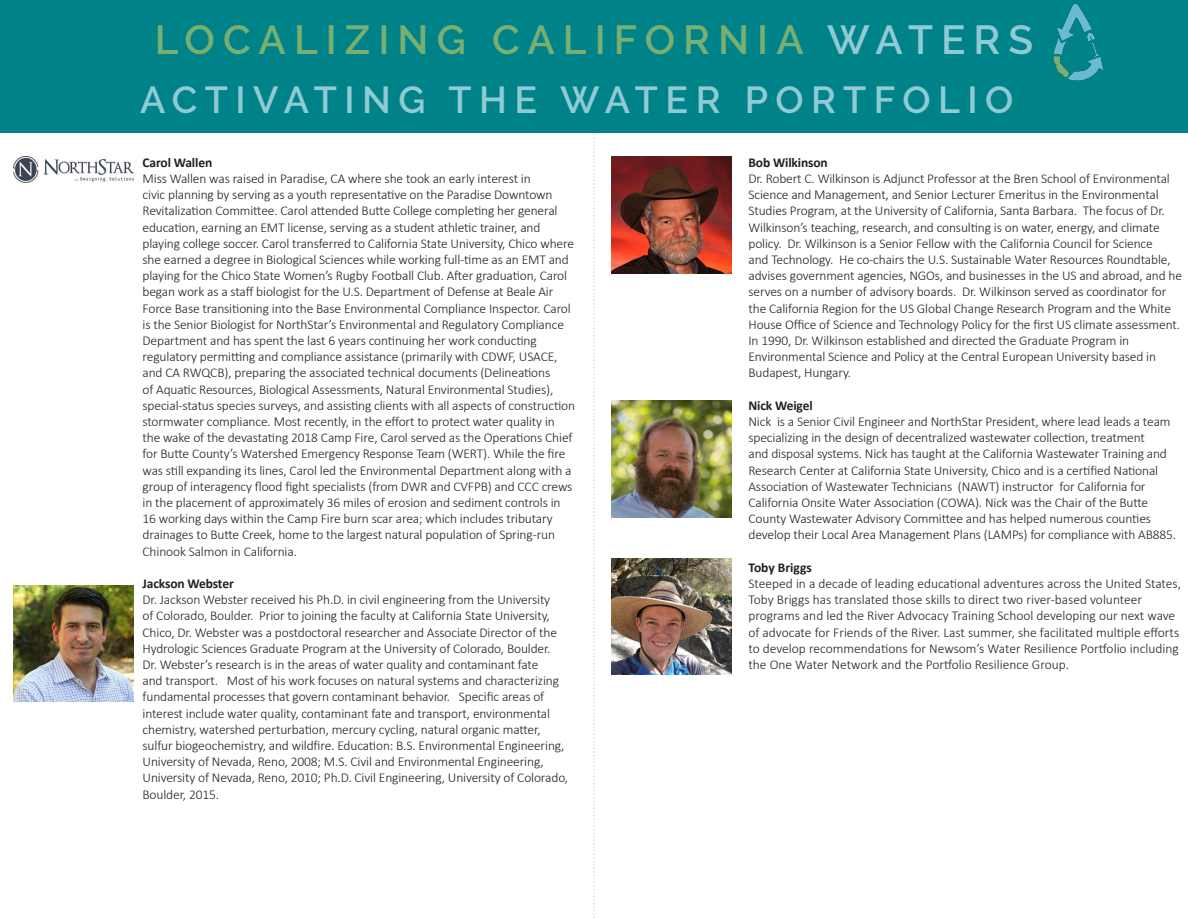
<style>
.page{position:relative;width:1188px;height:918px;background:#fff}
.page>*{position:absolute;margin:0;border:0;box-sizing:border-box;transform-origin:0 0}
.t1{font:600 40.5px "Raleway";letter-spacing:.2em;color:#7aaf72}
.t2{font:600 37.5px "Raleway";letter-spacing:.2em;color:#8fcad5}
.t3{font:300 13.5px/16.2px "Calibri";letter-spacing:-.01em;color:#231f20}
.t4{font:700 13.5px "Calibri";letter-spacing:-.01em;color:#231f20}
.s1{color:#8fcad5}
</style>
<div class="page">
<svg style="left:593px;top:134px;width:2px;height:784px"></svg>
<div style="left:0;top:0;width:1188px;height:133px;background:#008388"></div>
<img style="left:1053px;top:4px;width:51px;height:77px">
<img style="left:14px;top:585px;width:120px;height:117px">
<img style="left:611px;top:157px;width:121px;height:116px">
<img style="left:611px;top:401px;width:121px;height:116px">
<img style="left:611px;top:558px;width:121px;height:117px">
<img style="left:14px;top:157px;width:120px;height:25px">
<p class="t1" style="left:155px;top:17px;width:880px">LOCALIZING CALIFORNIA <span class="s1">WATERS</span></p>
<p class="t2" style="left:140px;top:79px;width:875px">ACTIVATING THE WATER PORTFOLIO</p>
<p class="t4" style="left:143px;top:153px;width:71px">Carol Wallen</p>
<p class="t3" style="left:143px;top:170px;width:434px">Miss Wallen was raised in Paradise, CA where she took an early interest in<br>civic planning by serving as a youth representative on the Paradise Downtown Revitalization Committee. Carol attended Butte College completing her general education, earning an EMT license, serving as a student athletic trainer, and playing college soccer. Carol transferred to California State University, Chico where she earned a degree in Biological Sciences while working full-time as an EMT and playing for the Chico State Women’s Rugby Football Club. After graduation, Carol began work as a staff biologist for the U.S. Department of Defense at Beale Air Force Base transitioning into the Base Environmental Compliance Inspector. Carol is the Senior Biologist for NorthStar’s Environmental and Regulatory Compliance Department and has spent the last 6 years continuing her work conducting regulatory permitting and compliance assistance (primarily with CDWF, USACE, and CA RWQCB), preparing the associated technical documents (Delineations<br>of Aquatic Resources, Biological Assessments, Natural Environmental Studies), special-status species surveys, and assisting clients with all aspects of construction stormwater compliance. Most recently, in the effort to protect water quality in the wake of the devastating 2018 Camp Fire, Carol served as the Operations Chief for Butte County’s Watershed Emergency Response Team (WERT). While the fire was still expanding its lines, Carol led the Environmental Department along with a group of interagency flood fight specialists (from DWR and CVFPB) and CCC crews in the placement of approximately 36 miles of erosion and sediment controls in 16 working days within the Camp Fire burn scar area; which includes tributary drainages to Butte Creek, home to the largest natural population of Spring-run Chinook Salmon in California.</p>
<p class="t4" style="left:143px;top:574px;width:93px">Jackson Webster</p>
<p class="t3" style="left:143px;top:591px;width:427px">Dr. Jackson Webster received his Ph.D. in civil engineering from the University<br>of Colorado, Boulder. Prior to joining the faculty at California State University, Chico, Dr. Webster was a postdoctoral researcher and Associate Director of the Hydrologic Sciences Graduate Program at the University of Colorado, Boulder.<br>Dr. Webster’s research is in the areas of water quality and contaminant fate<br>and transport. Most of his work focuses on natural systems and characterizing fundamental processes that govern contaminant behavior. Specific areas of interest include water quality, contaminant fate and transport, environmental chemistry, watershed perturbation, mercury cycling, natural organic matter, sulfur biogeochemistry, and wildfire. Education: B.S. Environmental Engineering, University of Nevada, Reno, 2008; M.S. Civil and Environmental Engineering, University of Nevada, Reno, 2010; Ph.D. Civil Engineering, University of Colorado, Boulder, 2015.</p>
<p class="t4" style="left:748px;top:153px;width:81px">Bob Wilkinson</p>
<p class="t3" style="left:748px;top:170px;width:435px">Dr. Robert C. Wilkinson is Adjunct Professor at the Bren School of Environmental Science and Management, and Senior Lecturer Emeritus in the Environmental Studies Program, at the University of California, Santa Barbara. The focus of Dr.<br>Wilkinson’s teaching, research, and consulting is on water, energy, and climate policy. Dr. Wilkinson is a Senior Fellow with the California Council for Science<br>and Technology. He co-chairs the U.S. Sustainable Water Resources Roundtable, advises government agencies, NGOs, and businesses in the US and abroad, and he serves on a number of advisory boards. Dr. Wilkinson served as coordinator for the California Region for the US Global Change Research Program and the White House Office of Science and Technology Policy for the first US climate assessment.<br>In 1990, Dr. Wilkinson established and directed the Graduate Program in Environmental Science and Policy at the Central European University based in Budapest, Hungary.</p>
<p class="t4" style="left:748px;top:396px;width:66px">Nick Weigel</p>
<p class="t3" style="left:748px;top:413px;width:429px">Nick is a Senior Civil Engineer and NorthStar President, where lead leads a team specializing in the design of decentralized wastewater collection, treatment<br>and disposal systems. Nick has taught at the California Wastewater Training and Research Center at California State University, Chico and is a certified National Association of Wastewater Technicians (NAWT) instructor for California for California Onsite Water Association (COWA). Nick was the Chair of the Butte County Wastewater Advisory Committee and has helped numerous counties develop their Local Area Management Plans (LAMPs) for compliance with AB885.</p>
<p class="t4" style="left:748px;top:558px;width:65px">Toby Briggs</p>
<p class="t3" style="left:748px;top:575px;width:434px">Steeped in a decade of leading educational adventures across the United States, Toby Briggs has translated those skills to direct two river-based volunteer programs and led the River Advocacy Training School developing our next wave of advocate for Friends of the River. Last summer, she facilitated multiple efforts to develop recommendations for Newsom’s Water Resilience Portfolio including the One Water Network and the Portfolio Resilience Group.</p>
</div>
